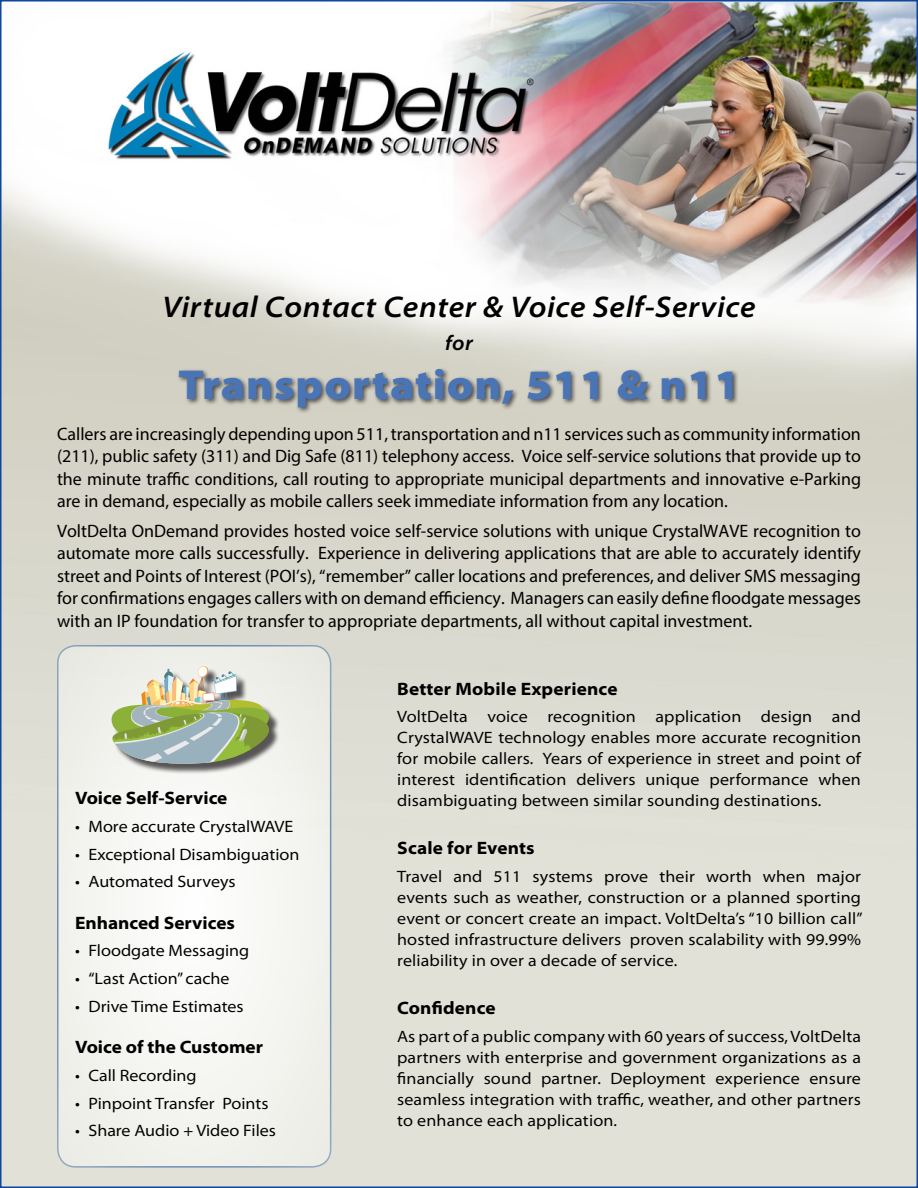
<style>
.page{position:relative;width:918px;height:1188px;background:#fff}
.page>*{position:absolute;margin:0;border:0;box-sizing:border-box;transform-origin:0 0}
.t1{font:900 semi-expanded 42px "Myriad Pro";letter-spacing:.025em;color:#4974b6}
.t2{font:italic 600 semi-expanded 30px "Myriad Pro";letter-spacing:.02em;color:#000}
.t3{font:italic 600 semi-expanded 21px "Myriad Pro";color:#000}
.t4{font:18px/22.5px "Myriad Pro";color:#000;text-align:justify}
.t5{font:700 semi-expanded 18px "Myriad Pro";color:#000}
.t6{font:semi-expanded 16.5px/21px "Myriad Pro";color:#000;text-align:justify}
</style>
<div class="page">
<img style="left:3px;top:3px;width:912px;height:1182px">
<div style="left:58px;top:646px;width:273px;height:521px;background:#f4f4f0;border-radius:18px"></div>
<div style="left:57px;top:645px;width:274px;height:523px;border:2px solid #0d469d;border-radius:18px"></div>
<div style="left:177px;top:367px;width:562px;height:47px;background:#231f20;opacity:.75"></div>
<div style="left:113px;top:668px;width:167px;height:106px;background:#231f20;opacity:.75"></div>
<img style="left:111px;top:666px;width:160px;height:98px">
<h2 class="t2" style="left:162px;top:290px;width:595px">Virtual Contact Center &amp; Voice Self-Service</h2>
<p class="t3" style="left:445px;top:331px;width:29px">for</p>
<h1 class="t1" style="left:178px;top:361px;width:564px">Transportation, 511 &amp; n11</h1>
<p class="t4" style="left:57px;top:422px;width:806px">Callers are increasingly depending upon 511, transportation and n11 services such as community information (211), public safety (311) and Dig Safe (811) telephony access. Voice self-service solutions that provide up to the minute traffic conditions, call routing to appropriate municipal departments and innovative e-Parking are in demand, especially as mobile callers seek immediate information from any location.</p>
<p class="t4" style="left:57px;top:519px;width:805px">VoltDelta OnDemand provides hosted voice self-service solutions with unique CrystalWAVE recognition to automate more calls successfully. Experience in delivering applications that are able to accurately identify street and Points of Interest (POI’s), “remember” caller locations and preferences, and deliver SMS messaging for confirmations engages callers with on demand efficiency. Managers can easily define floodgate messages with an IP foundation for transfer to appropriate departments, all without capital investment.</p>
<p class="t5" style="left:75px;top:788px;width:154px">Voice Self-Service</p>
<p class="t6" style="left:75px;top:816px;width:220px">• More accurate CrystalWAVE</p>
<p class="t6" style="left:75px;top:844px;width:226px">• Exceptional Disambiguation</p>
<p class="t6" style="left:75px;top:871px;width:162px">• Automated Surveys</p>
<p class="t5" style="left:75px;top:912px;width:162px">Enhanced Services</p>
<p class="t6" style="left:75px;top:940px;width:176px">• Floodgate Messaging</p>
<p class="t6" style="left:75px;top:968px;width:156px">• “Last Action” cache</p>
<p class="t6" style="left:75px;top:996px;width:170px">• Drive Time Estimates</p>
<p class="t5" style="left:75px;top:1037px;width:190px">Voice of the Customer</p>
<p class="t6" style="left:75px;top:1065px;width:123px">• Call Recording</p>
<p class="t6" style="left:75px;top:1093px;width:195px">• Pinpoint Transfer Points</p>
<p class="t6" style="left:75px;top:1120px;width:203px">• Share Audio + Video Files</p>
<p class="t5" style="left:397px;top:678px;width:222px">Better Mobile Experience</p>
<p class="t6" style="left:397px;top:706px;width:465px">VoltDelta voice recognition application design and CrystalWAVE technology enables more accurate recognition for mobile callers. Years of experience in street and point of interest identification delivers unique performance when disambiguating between similar sounding destinations.</p>
<p class="t5" style="left:397px;top:838px;width:139px">Scale for Events</p>
<p class="t6" style="left:397px;top:866px;width:467px">Travel and 511 systems prove their worth when major events such as weather, construction or a planned sporting event or concert create an impact. VoltDelta’s “10 billion call” hosted infrastructure delivers proven scalability with 99.99% reliability in over a decade of service.</p>
<p class="t5" style="left:397px;top:998px;width:100px">Confidence</p>
<p class="t6" style="left:397px;top:1026px;width:465px">As part of a public company with 60 years of success, VoltDelta partners with enterprise and government organizations as a financially sound partner. Deployment experience ensure seamless integration with traffic, weather, and other partners to enhance each application.</p>
</div>
